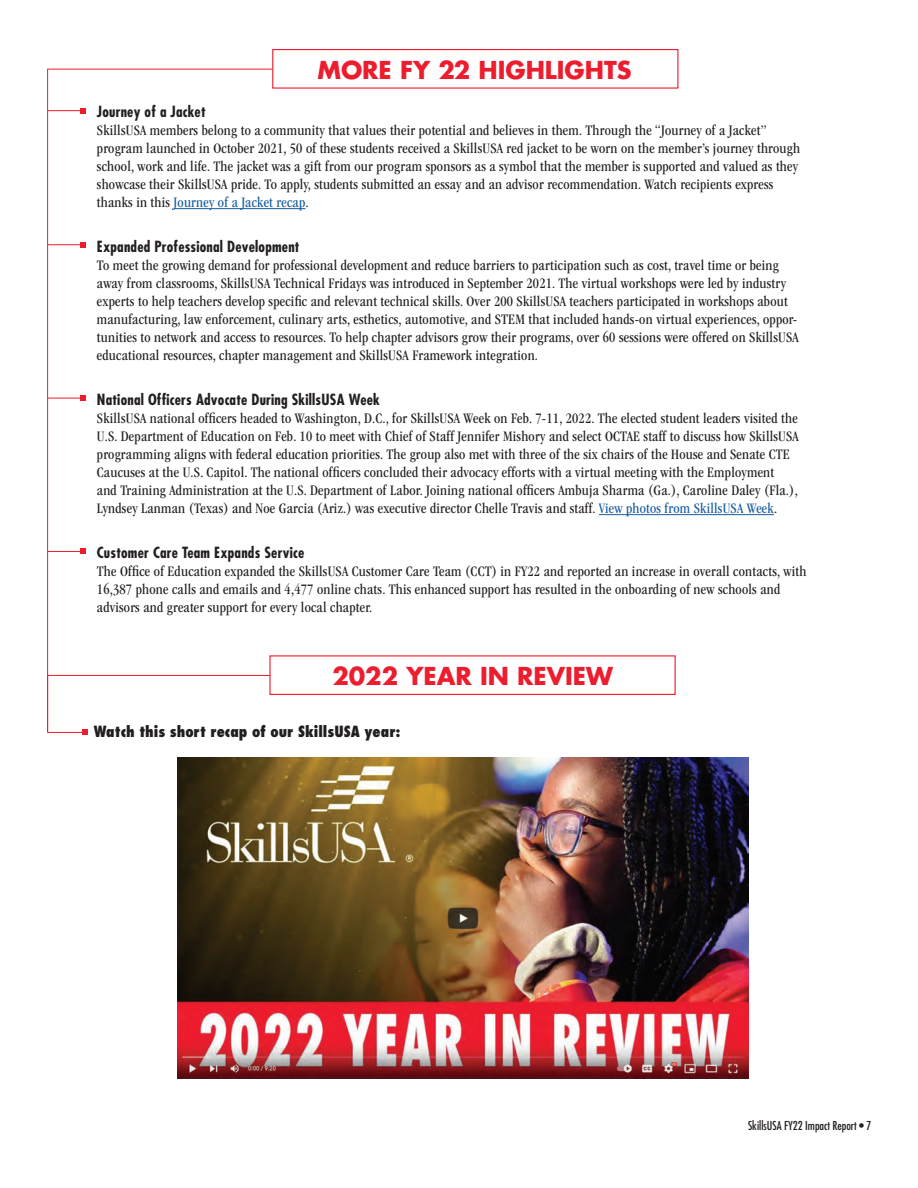
<style>
.page{position:relative;width:918px;height:1188px;background:#fff}
.page>*{position:absolute;margin:0;border:0;box-sizing:border-box;transform-origin:0 0}
.t1{font:700 24px "Futura Std";color:#ed1d2e}
.t2{font:condensed 15px/18px "ITC Garamond Std";letter-spacing:.015em;color:#231f20}
.t3{font:700 condensed 15px "Futura Std";letter-spacing:.015em;color:#231f20}
.t4{font:800 condensed 15px "Futura Std";color:#211e1e}
.t5{font:condensed 12px "Futura Std";color:#231f20}
.s1{color:#175d9e}
</style>
<div class="page">
<hr style="left:599px;top:514px;width:175px;height:1px;background:#175d9e">
<svg style="left:47px;top:68px;width:259px;height:607px"></svg>
<div style="left:272px;top:49px;width:406px;height:40px;background:#fff;border:1px solid #ee1b2c"></div>
<div style="left:269px;top:655px;width:407px;height:40px;background:#fff"></div>
<svg style="left:47px;top:675px;width:617px;height:60px"></svg>
<img style="left:178px;top:758px;width:571px;height:321px">
<h1 class="t1" style="left:317px;top:54px;width:316px">MORE FY 22 HIGHLIGHTS</h1>
<p class="t3" style="left:97px;top:102px;width:110px">Journey of a Jacket</p>
<p class="t2" style="left:97px;top:121px;width:705px">SkillsUSA members belong to a community that values their potential and believes in them. Through the “Journey of a Jacket” program launched in October 2021, 50 of these students received a SkillsUSA red jacket to be worn on the member’s journey through school, work and life. The jacket was a gift from our program sponsors as a symbol that the member is supported and valued as they showcase their SkillsUSA pride. To apply, students submitted an essay and an advisor recommendation. Watch recipients express thanks in this <span class="s1">Journey of a Jacket recap</span>.</p>
<p class="t3" style="left:97px;top:237px;width:204px">Expanded Professional Development</p>
<p class="t2" style="left:97px;top:256px;width:703px">To meet the growing demand for professional development and reduce barriers to participation such as cost, travel time or being away from classrooms, SkillsUSA Technical Fridays was introduced in September 2021. The virtual workshops were led by industry experts to help teachers develop specific and relevant technical skills. Over 200 SkillsUSA teachers participated in workshops about manufacturing, law enforcement, culinary arts, esthetics, automotive, and STEM that included hands-on virtual experiences, oppor&shy;tunities to network and access to resources. To help chapter advisors grow their programs, over 60 sessions were offered on SkillsUSA educational resources, chapter management and SkillsUSA Framework integration.</p>
<p class="t3" style="left:97px;top:390px;width:284px">National Officers Advocate During SkillsUSA Week</p>
<p class="t2" style="left:97px;top:409px;width:703px">SkillsUSA national officers headed to Washington, D.C., for SkillsUSA Week on Feb. 7-11, 2022. The elected student leaders visited the U.S. Department of Education on Feb. 10 to meet with Chief of Staff Jennifer Mishory and select OCTAE staff to discuss how SkillsUSA programming aligns with federal education priorities. The group also met with three of the six chairs of the House and Senate CTE Caucuses at the U.S. Capitol. The national officers concluded their advocacy efforts with a virtual meeting with the Employment<br>and Training Administration at the U.S. Department of Labor. Joining national officers Ambuja Sharma (Ga.), Caroline Daley (Fla.), Lyndsey Lanman (Texas) and Noe Garcia (Ariz.) was executive director Chelle Travis and staff. <span class="s1">View photos from SkillsUSA Week</span>.</p>
<p class="t3" style="left:97px;top:543px;width:209px">Customer Care Team Expands Service</p>
<p class="t2" style="left:97px;top:562px;width:711px">The Office of Education expanded the SkillsUSA Customer Care Team (CCT) in FY22 and reported an increase in overall contacts, with<br>16,387 phone calls and emails and 4,477 online chats. This enhanced support has resulted in the onboarding of new schools and advisors and greater support for every local chapter.</p>
<h1 class="t1" style="left:332px;top:660px;width:282px">2022 YEAR IN REVIEW</h1>
<p class="t4" style="left:94px;top:722px;width:308px">Watch this short recap of our SkillsUSA year:</p>
<p class="t5" style="left:748px;top:1119px;width:125px">SkillsUSA FY22 Impact Report • 7</p>
</div>
